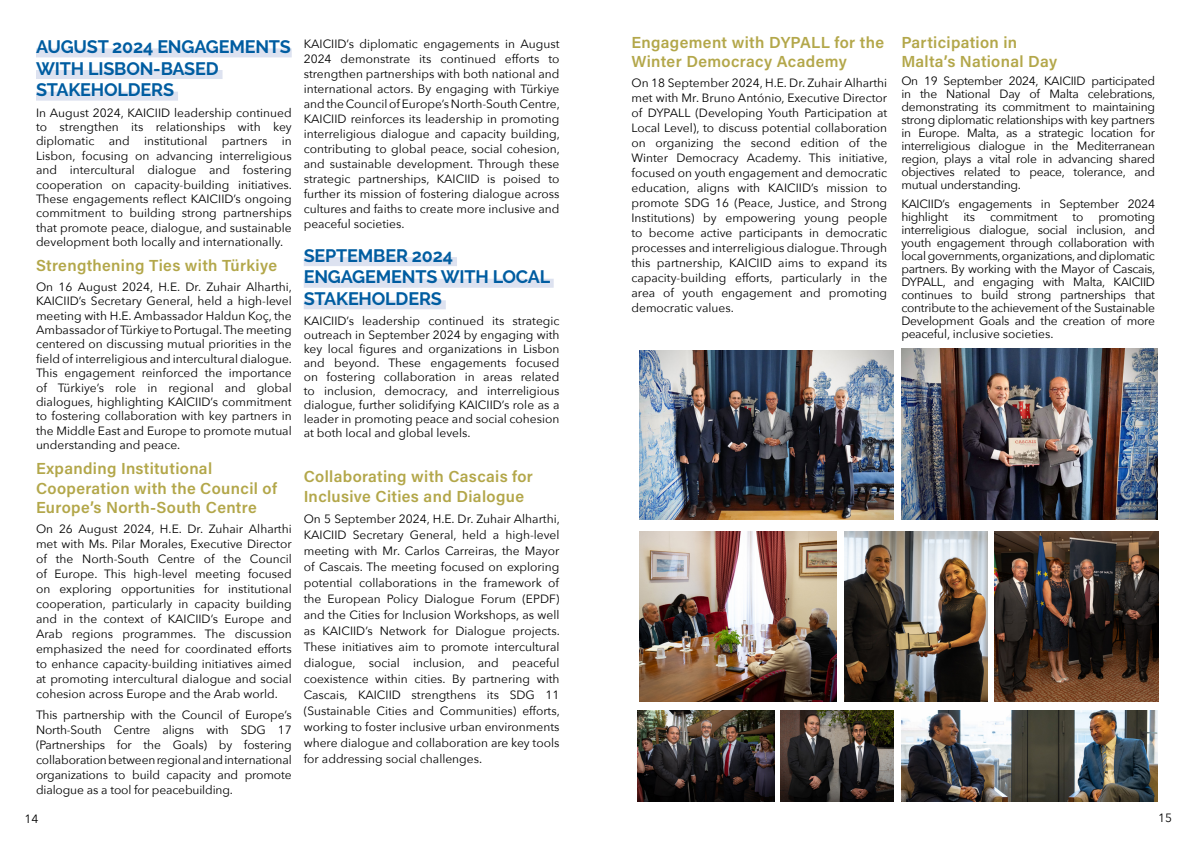
<style>
.page{position:relative;width:1191px;height:842px;background:#fff}
.page>*{position:absolute;margin:0;border:0;box-sizing:border-box;transform-origin:0 0}
.Heading_2{font:700 18px/21.6px "Raleway";letter-spacing:-.01em;color:#005da1}
.Heading_3{font:16px/19.2px "Acumin Variable Concept";letter-spacing:.02em;color:#b3a74a}
.Body{font:12px/15px "Avenir Next";color:#000;text-align:justify}
.Body-2{font:12px/13px "Avenir Next";letter-spacing:-.02em;color:#000}
</style>
<div class="page">
<div style="left:36px;top:48px;width:256px;height:9px;background:#dde2f0"></div>
<div style="left:36px;top:70px;width:186px;height:9px;background:#dde2f0"></div>
<div style="left:36px;top:92px;width:142px;height:9px;background:#dde2f0"></div>
<div style="left:304px;top:257px;width:153px;height:9px;background:#dde2f0"></div>
<div style="left:304px;top:279px;width:249px;height:9px;background:#dde2f0"></div>
<div style="left:304px;top:300px;width:142px;height:9px;background:#dde2f0"></div>
<img style="left:845px;top:531px;width:142px;height:170px">
<img style="left:639px;top:531px;width:197px;height:170px">
<img style="left:901px;top:710px;width:256px;height:91px">
<img style="left:901px;top:349px;width:256px;height:170px">
<img style="left:994px;top:531px;width:164px;height:170px">
<img style="left:637px;top:710px;width:137px;height:91px">
<img style="left:780px;top:710px;width:113px;height:91px">
<img style="left:639px;top:350px;width:254px;height:169px">
<p class="Heading_2" style="left:36px;top:36px;width:256px">AUGUST 2024 ENGAGEMENTS<br>WITH LISBON-BASED<br>STAKEHOLDERS</p>
<p class="Body" style="left:36px;top:105px;width:257px;line-height:14.4px">In August 2024, KAICIID leadership continued to strengthen its relationships with key diplomatic and institutional partners in Lisbon, focusing on advancing interreligious and intercultural dialogue and fostering cooperation on capacity-building initiatives.<br>These engagements reflect KAICIID’s ongoing commitment to building strong partnerships that promote peace, dialogue, and sustainable development both locally and internationally.</p>
<p class="Heading_3" style="left:36px;top:256px;width:243px">Strengthening Ties with Türkiye</p>
<p class="Body" style="left:36px;top:279px;width:257px;line-height:14.4px">On 16 August 2024, H.E. Dr. Zuhair Alharthi, KAICIID’s Secretary General, held a high-level meeting with H.E. Ambassador Haldun Koç, the Ambassador of Türkiye to Portugal. The meeting centered on discussing mutual priorities in the field of interreligious and intercultural dialogue.<br>This engagement reinforced the importance of Türkiye’s role in regional and global dialogues, highlighting KAICIID’s commitment to fostering collaboration with key partners in the Middle East and Europe to promote mutual understanding and peace.</p>
<p class="Heading_3" style="left:36px;top:459px;width:243px">Expanding Institutional<br>Cooperation with the Council of<br>Europe’s North-South Centre</p>
<p class="Body" style="left:36px;top:521px;width:257px">On 26 August 2024, H.E. Dr. Zuhair Alharthi met with Ms. Pilar Morales, Executive Director of the North-South Centre of the Council of Europe. This high-level meeting focused on exploring opportunities for institutional cooperation, particularly in capacity building and in the context of KAICIID’s Europe and Arab regions programmes. The discussion emphasized the need for coordinated efforts to enhance capacity-building initiatives aimed at promoting intercultural dialogue and social cohesion across Europe and the Arab world.</p>
<p class="Body" style="left:36px;top:707px;width:257px">This partnership with the Council of Europe’s North-South Centre aligns with SDG 17 (Partnerships for the Goals) by fostering collaboration between regional and international organizations to build capacity and promote dialogue as a tool for peacebuilding.</p>
<p class="Body" style="left:304px;top:36px;width:257px">KAICIID’s diplomatic engagements in August 2024 demonstrate its continued efforts to strengthen partnerships with both national and international actors. By engaging with Türkiye and the Council of Europe’s North-South Centre, KAICIID reinforces its leadership in promoting interreligious dialogue and capacity building, contributing to global peace, social cohesion, and sustainable development. Through these strategic partnerships, KAICIID is poised to further its mission of fostering dialogue across cultures and faiths to create more inclusive and peaceful societies.</p>
<p class="Heading_2" style="left:304px;top:245px;width:248px">SEPTEMBER 2024<br>ENGAGEMENTS WITH LOCAL<br>STAKEHOLDERS</p>
<p class="Body" style="left:304px;top:313px;width:257px;line-height:14px">KAICIID’s leadership continued its strategic outreach in September 2024 by engaging with key local figures and organizations in Lisbon and beyond. These engagements focused on fostering collaboration in areas related to inclusion, democracy, and interreligious dialogue, further solidifying KAICIID’s role as a leader in promoting peace and social cohesion at both local and global levels.</p>
<p class="Heading_3" style="left:304px;top:467px;width:231px">Collaborating with Cascais for<br>Inclusive Cities and Dialogue</p>
<p class="Body" style="left:304px;top:510px;width:257px;line-height:16px">On 5 September 2024, H.E. Dr. Zuhair Alharthi, KAICIID Secretary General, held a high-level meeting with Mr. Carlos Carreiras, the Mayor of Cascais. The meeting focused on exploring potential collaborations in the framework of the European Policy Dialogue Forum (EPDF) and the Cities for Inclusion Workshops, as well as KAICIID’s Network for Dialogue projects.<br>These initiatives aim to promote intercultural dialogue, social inclusion, and peaceful coexistence within cities. By partnering with Cascais, KAICIID strengthens its SDG 11 (Sustainable Cities and Communities) efforts, working to foster inclusive urban environments where dialogue and collaboration are key tools for addressing social challenges.</p>
<p class="Heading_3" style="left:631px;top:32px;width:254px">Engagement with DYPALL for the<br>Winter Democracy Academy</p>
<p class="Body" style="left:631px;top:75px;width:257px">On 18 September 2024, H.E. Dr. Zuhair Alharthi met with Mr. Bruno António, Executive Director of DYPALL (Developing Youth Participation at Local Level), to discuss potential collaboration on organizing the second edition of the Winter Democracy Academy. This initiative, focused on youth engagement and democratic education, aligns with KAICIID’s mission to promote SDG 16 (Peace, Justice, and Strong Institutions) by empowering young people to become active participants in democratic processes and interreligious dialogue. Through this partnership, KAICIID aims to expand its capacity-building efforts, particularly in the area of youth engagement and promoting democratic values.</p>
<p class="Heading_3" style="left:901px;top:32px;width:157px">Participation in<br>Malta’s National Day</p>
<p class="Body" style="left:901px;top:74px;width:255px;line-height:13px">On 19 September 2024, KAICIID participated in the National Day of Malta celebrations, demonstrating its commitment to maintaining strong diplomatic relationships with key partners in Europe. Malta, as a strategic location for interreligious dialogue in the Mediterranean region, plays a vital role in advancing shared objectives related to peace, tolerance, and mutual understanding.</p>
<p class="Body-2" style="left:901px;top:197px;width:255px">KAICIID’s engagements in September 2024 highlight</p>
<p class="Body" style="left:901px;top:210px;width:255px;line-height:13px;text-indent:197px">promoting interreligious dialogue, social inclusion, and youth engagement through collaboration with local governments, organizations, and diplomatic partners. By working with the Mayor of Cascais, DYPALL, and engaging with Malta, KAICIID continues to build strong partnerships that contribute to the achievement of the Sustainable Development Goals and the creation of more peaceful, inclusive societies.</p>
<p class="Body" style="left:963px;top:209px;width:13px">its</p>
<p class="Body-2" style="left:990px;top:210px;width:69px">commitment</p>
<p class="Body" style="left:1072px;top:209px;width:12px">to</p>
<p class="Body" style="left:24px;top:811px;width:15px">14</p>
<p class="Body" style="left:1158px;top:810px;width:15px">15</p>
</div>
